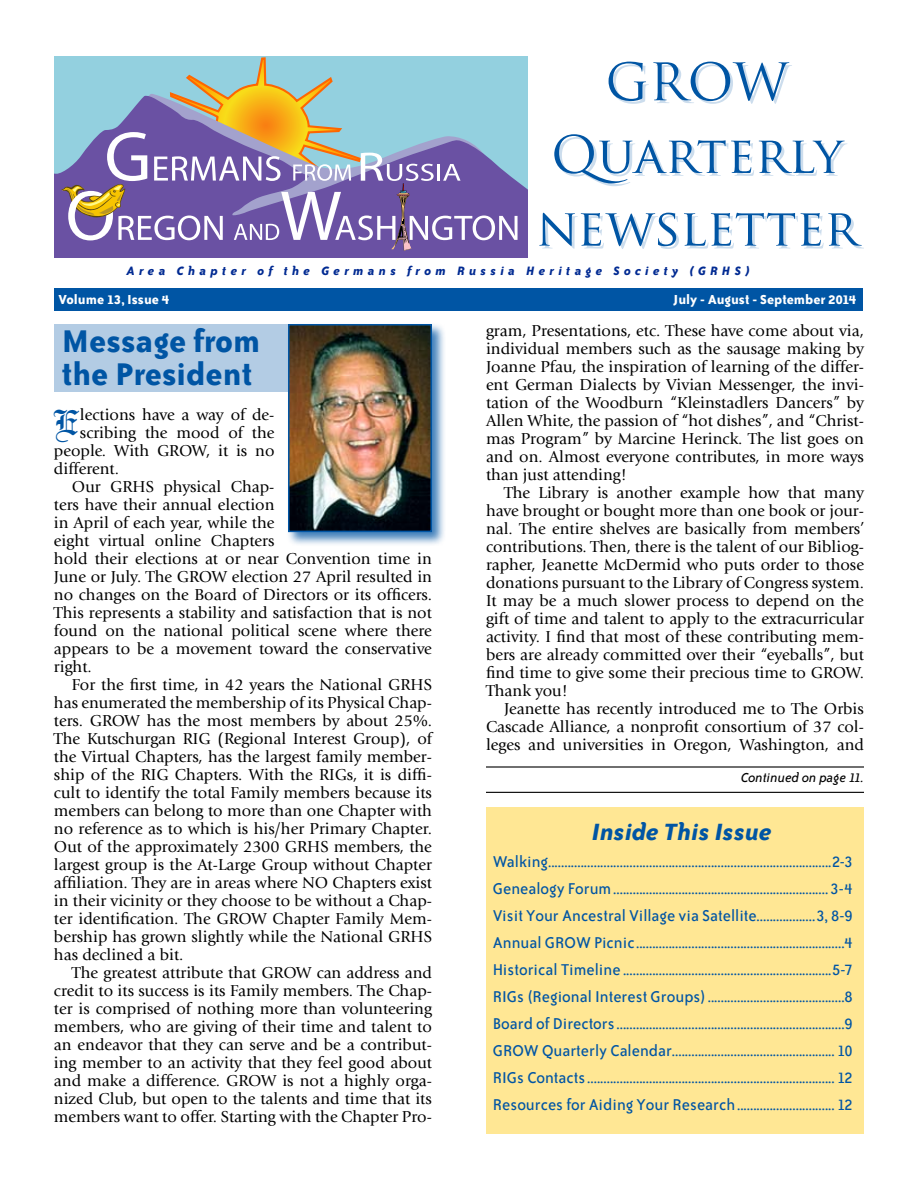
<style>
.page{position:relative;width:918px;height:1188px;background:#fff}
.page>*{position:absolute;margin:0;border:0;box-sizing:border-box;transform-origin:0 0}
.t1{font:50.25px/72.6px "Trajan Pro";color:#0055a4;text-align:center}
.t2{font:37.5px "Linotext";color:#0055a4}
.t3{font:700 36px/33px "Bailey Sans ITC";color:#0055a4}
.t4{font:italic 700 27px "Bailey Sans ITC";color:#0055a4}
.t5{font:18px/27px "Bailey Sans ITC";color:#0055a4;text-align:justify}
.t6{font:16.5px/18px "Giovanni";color:#000;text-align:justify}
.t7{font:700 15px "Bailey Sans ITC";color:#fff}
.t8{font:italic 15px "Bailey Sans ITC";color:#000}
.t9{font:italic 700 13.95px "Bailey Sans ITC";letter-spacing:.3em;color:#002a92}
</style>
<div class="page">
<div style="left:486px;top:807px;width:378px;height:327px;background:#ffe794"></div>
<svg style="left:54px;top:95px;width:474px;height:162px;fill:#93d0df"></svg>
<svg style="left:61px;top:56px;width:457px;height:201px"></svg>
<div style="left:54px;top:324px;width:378px;height:68px;background:#b3cce4"></div>
<div style="left:55px;top:289px;width:808px;height:22px;background:#0055a4"></div>
<div style="left:286px;top:322px;width:166px;height:231px;background:#0055a4;opacity:.75"></div>
<img style="left:291px;top:327px;width:138px;height:202px">
<div style="left:288px;top:324px;width:144px;height:208px;border:2px solid #0055a4"></div>
<hr style="left:486px;top:766px;width:378px;height:2px;background:#000">
<hr style="left:486px;top:792px;width:378px;height:1px;background:#000">
<h1 class="t1" style="left:536px;top:45px;width:324px">GROW<br>Quarterly newsletter</h1>
<p class="t9" style="left:127px;top:264px;width:624px">Area Chapter of the Germans from Russia Heritage Society (GRHS)</p>
<p class="t7" style="left:58px;top:292px;width:112px">Volume 13, Issue 4</p>
<p class="t7" style="left:673px;top:292px;width:185px">July - August - September 2014</p>
<p class="t6" style="left:486px;top:322px;width:380px">gram, Presentations, etc. These have come about via, individual members such as the sausage making by Joanne Pfau, the inspiration of learning of the differ&shy;ent German Dialects by Vivian Messenger, the invi&shy;tation of the Woodburn “Kleinstadlers Dancers” by Allen White, the passion of “hot dishes”, and “Christ&shy;mas Program” by Marcine Herinck. The list goes on and on. Almost everyone contributes, in more ways than just attending!</p>
<p class="t6" style="left:486px;top:484px;width:380px;text-indent:18px">The Library is another example how that many have brought or bought more than one book or jour&shy;nal. The entire shelves are basically from members’ contributions. Then, there is the talent of our Bibliog&shy;rapher, Jeanette McDermid who puts order to those donations pursuant to the Library of Congress system.<br>It may be a much slower process to depend on the gift of time and talent to apply to the extracurricular activity. I find that most of these contributing mem&shy;bers are already committed over their “eyeballs”, but find time to give some their precious time to GROW.<br>Thank you!</p>
<p class="t6" style="left:486px;top:700px;width:380px;text-indent:18px">Jeanette has recently introduced me to The Orbis Cascade Alliance, a nonprofit consortium of 37 col&shy;leges and universities in Oregon, Washington, and</p>
<p class="t8" style="left:741px;top:770px;width:124px">Continued on page 11.</p>
<h3 class="t3" style="left:62px;top:324px;width:200px">Message from the President</h3>
<h2 class="t2" style="left:53px;top:400px;width:28px">E</h2>
<p class="t6" style="left:80px;top:406px;width:196px">lections have a way of de-</p>
<p class="t6" style="left:80px;top:424px;width:196px">scribing the mood of the</p>
<p class="t6" style="left:54px;top:442px;width:222px">people. With GROW, it is no</p>
<p class="t6" style="left:54px;top:460px;width:67px">different.</p>
<p class="t6" style="left:72px;top:478px;width:204px">Our GRHS physical Chap-</p>
<p class="t6" style="left:54px;top:496px;width:222px">ters have their annual election</p>
<p class="t6" style="left:54px;top:514px;width:222px">in April of each year, while the</p>
<p class="t6" style="left:54px;top:532px;width:222px">eight virtual online Chapters</p>
<p class="t6" style="left:54px;top:550px;width:379px">hold their elections at or near Convention time in</p>
<p class="t6" style="left:54px;top:568px;width:380px">June or July. The GROW election 27 April resulted in</p>
<p class="t6" style="left:54px;top:586px;width:380px">no changes on the Board of Directors or its officers.</p>
<p class="t6" style="left:54px;top:604px;width:379px">This represents a stability and satisfaction that is not</p>
<p class="t6" style="left:54px;top:622px;width:379px">found on the national political scene where there</p>
<p class="t6" style="left:54px;top:640px;width:379px">appears to be a movement toward the conservative</p>
<p class="t6" style="left:54px;top:658px;width:39px">right.</p>
<p class="t6" style="left:72px;top:676px;width:361px">For the first time, in 42 years the National GRHS</p>
<p class="t6" style="left:54px;top:694px;width:379px">has enumerated the membership of its Physical Chap-</p>
<p class="t6" style="left:54px;top:712px;width:379px">ters. GROW has the most members by about 25%.</p>
<p class="t6" style="left:54px;top:730px;width:380px">The Kutschurgan RIG (Regional Interest Group), of</p>
<p class="t6" style="left:54px;top:748px;width:379px">the Virtual Chapters, has the largest family member-</p>
<p class="t6" style="left:54px;top:766px;width:379px">ship of the RIG Chapters. With the RIGs, it is diffi-</p>
<p class="t6" style="left:54px;top:784px;width:379px">cult to identify the total Family members because its</p>
<p class="t6" style="left:54px;top:802px;width:380px">members can belong to more than one Chapter with</p>
<p class="t6" style="left:54px;top:820px;width:379px">no reference as to which is his/her Primary Chapter.</p>
<p class="t6" style="left:54px;top:838px;width:379px">Out of the approximately 2300 GRHS members, the</p>
<p class="t6" style="left:54px;top:856px;width:379px">largest group is the At-Large Group without Chapter</p>
<p class="t6" style="left:54px;top:874px;width:380px">affiliation. They are in areas where NO Chapters exist</p>
<p class="t6" style="left:54px;top:892px;width:380px">in their vicinity or they choose to be without a Chap-</p>
<p class="t6" style="left:54px;top:910px;width:379px">ter identification. The GROW Chapter Family Mem-</p>
<p class="t6" style="left:54px;top:928px;width:380px">bership has grown slightly while the National GRHS</p>
<p class="t6" style="left:54px;top:946px;width:131px">has declined a bit.</p>
<p class="t6" style="left:72px;top:964px;width:362px">The greatest attribute that GROW can address and</p>
<p class="t6" style="left:54px;top:982px;width:380px">credit to its success is its Family members. The Chap-</p>
<p class="t6" style="left:54px;top:1000px;width:379px">ter is comprised of nothing more than volunteering</p>
<p class="t6" style="left:54px;top:1018px;width:379px">members, who are giving of their time and talent to</p>
<p class="t6" style="left:54px;top:1036px;width:379px">an endeavor that they can serve and be a contribut-</p>
<p class="t6" style="left:54px;top:1054px;width:380px">ing member to an activity that they feel good about</p>
<p class="t6" style="left:54px;top:1072px;width:379px">and make a difference. GROW is not a highly orga-</p>
<p class="t6" style="left:54px;top:1090px;width:379px">nized Club, but open to the talents and time that its</p>
<p class="t6" style="left:54px;top:1108px;width:379px">members want to offer. Starting with the Chapter Pro-</p>
<h3 class="t4" style="left:592px;top:818px;width:182px">Inside This Issue</h3>
<p class="t5" style="left:493px;top:849px;width:362px">Walking.......................................................................................2-3<br>Genealogy Forum.................................................................. 3-4<br>Visit Your Ancestral Village via Satellite..................3, 8-9<br>Annual GROW Picnic................................................................4<br>Historical Timeline ................................................................5-7<br>RIGs (Regional Interest Groups)..........................................8<br>Board of Directors......................................................................9<br>GROW Quarterly Calendar.................................................. 10<br>RIGs Contacts............................................................................ 12<br>Resources for Aiding Your Research.............................. 12</p>
</div>
